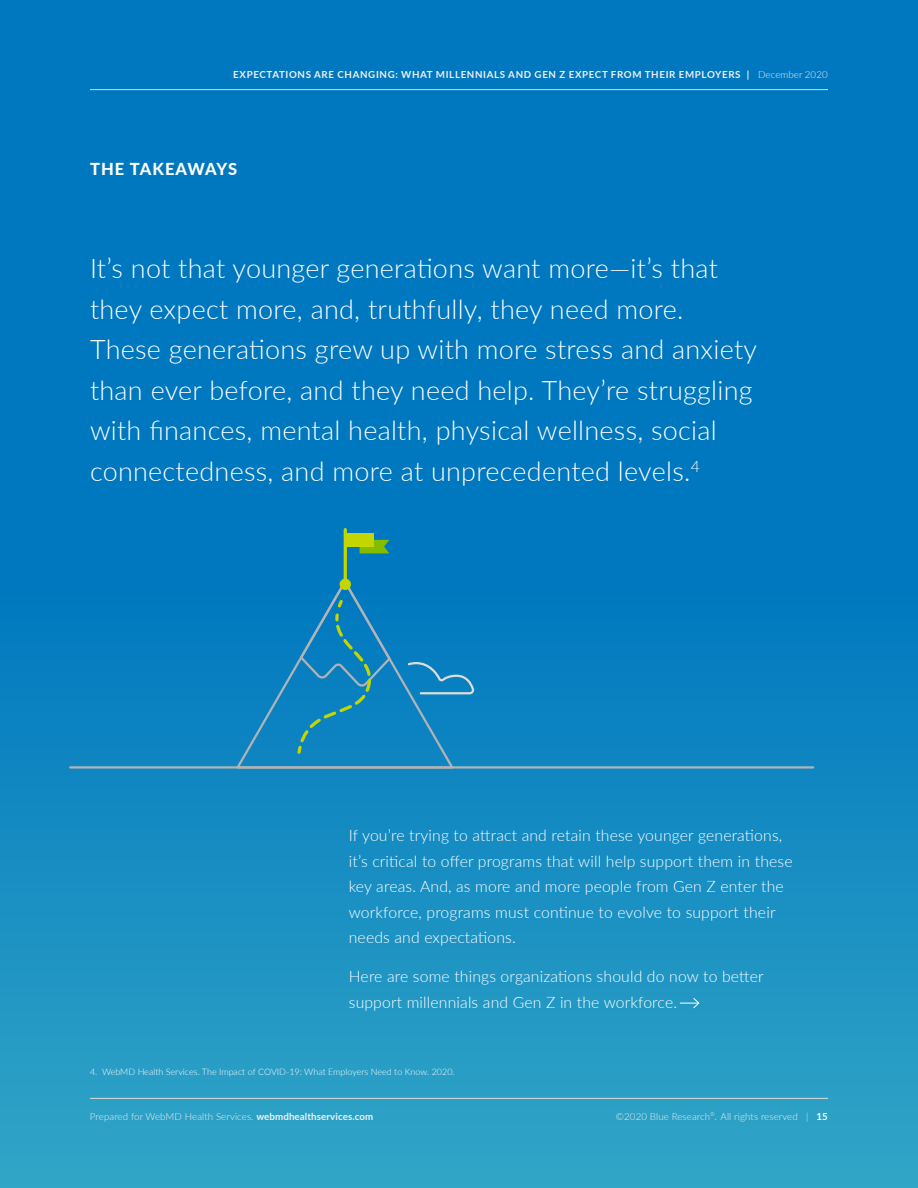
<style>
.page{position:relative;width:918px;height:1188px;background:#fff}
.page>*{position:absolute;margin:0;border:0;box-sizing:border-box;transform-origin:0 0}
.t1{font:300 27px/40.5px "Lato";letter-spacing:.01em;color:#fff}
.t2{font:800 16.5px "Lato";letter-spacing:.05em;color:#fff}
.t3{font:300 15.75px/25.5px "Lato";letter-spacing:.01em;color:#fff}
.t4{font:300 9.75px "Lato";letter-spacing:.01em;color:#f1f1f0}
.t5{font:700 9.75px "Lato";letter-spacing:.065em;color:#f1f1f0}
.t6{font:300 9px "Lato";color:#fff}
.s1{font-weight:300}
.s2{font-weight:700}
.s3{color:#ebebe9}
.s4{font-weight:700;color:#fff}
</style>
<div class="page">
<div style="left:0;top:0;width:918px;height:1188px;background:linear-gradient(to bottom,#006dbd,#269bc4)"></div>
<hr style="left:90px;top:1098px;width:738px;height:1px;background:#ddddda">
<hr style="left:90px;top:89px;width:738px;height:1px;background:#ddddda">
<svg style="left:680px;top:997px;width:20px;height:12px"></svg>
<svg style="left:360px;top:540px;width:29px;height:13px"></svg>
<div style="left:345px;top:533px;width:29px;height:14px;background:#c4d600"></div>
<hr style="left:344px;top:530px;width:3px;height:54px;background:#c4d600">
<div style="left:234px;top:579px;width:240px;height:191px;background:#087fc0"></div>
<hr style="left:70px;top:766px;width:743px;height:3px;background:#b1b4b6">
<p class="t5" style="left:233px;top:68px;width:596px">EXPECTATIONS ARE CHANGING: WHAT MILLENNIALS AND GEN Z EXPECT FROM THEIR EMPLOYERS | <span class="s1">December 2020</span></p>
<p class="t2" style="left:90px;top:157px;width:149px">THE TAKEAWAYS</p>
<p class="t1" style="left:90px;top:247px;width:669px">It’s not that younger generations want more—it’s that they expect more, and, truthfully, they need more.<br>These generations grew up with more stress and anxiety than ever before, and they need help. They’re struggling with finances, mental health, physical wellness, social connectedness, and more at unprecedented levels.<sup>4</sup></p>
<p class="t3" style="left:349px;top:822px;width:445px">If you’re trying to attract and retain these younger generations, it’s critical to offer programs that will help support them in these key areas. And, as more and more people from Gen Z enter the workforce, programs must continue to evolve to support their needs and expectations.</p>
<p class="t3" style="left:349px;top:963px;width:416px">Here are some things organizations should do now to better support millennials and Gen Z in the workforce.</p>
<p class="t6" style="left:90px;top:1065px;width:366px">4. WebMD Health Services. The Impact of COVID-19: What Employers Need to Know. 2020.</p>
<p class="t4" style="left:90px;top:1109px;width:285px">Prepared for WebMD Health Services. <span class="s2">webmdhealthservices.com</span></p>
<p class="t4" style="left:616px;top:1109px;width:214px">©2020 Blue Research<sup>®</sup>. All rights reserved <span class="s3">|</span> <span class="s4">15</span></p>
</div>
